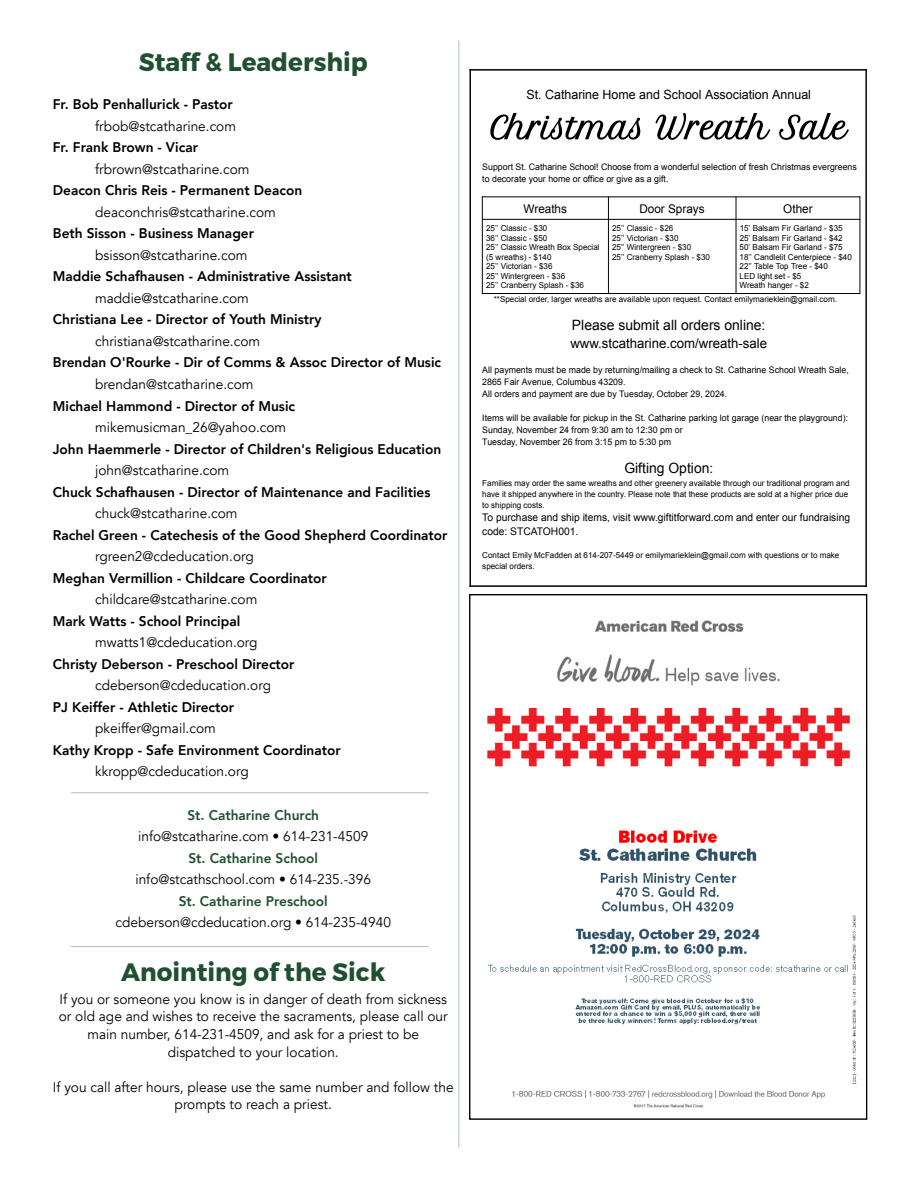
<style>
.page{position:relative;width:918px;height:1188px;background:#fff}
.page>*{position:absolute;margin:0;border:0;box-sizing:border-box;transform-origin:0 0}
.t1{font:700 25.2px "Montserrat";color:#205031}
.t2{font:14.25px "Arial";color:#000}
.t3{font:13.95px/21.6px "Avenir";color:#000;text-align:center}
.t4{font:800 13.95px "Avenir";color:#000}
.t5{font:13.5px "Arial";color:#000}
.t6{font:12.75px "Arial";color:#000}
.t7{font:12px "Arial";color:#000}
.t8{font:10.5px/13.8px "Arial";color:#000}
.t9{font:9px/11.9px "Arial";color:#000}
.t10{font:8.25px/9.4px "Arial";color:#000}
.s1{font-weight:800;color:#205031}
.s2{font-size:13.5px}
</style>
<div class="page">
<hr style="left:459px;top:41px;width:1px;height:1107px;background:#b2c1b6">
<hr style="left:71px;top:792px;width:358px;height:1px;background:#b2c1b6">
<hr style="left:71px;top:946px;width:358px;height:1px;background:#b2c1b6">
<svg style="left:490px;top:113px;width:150px;height:27px"></svg>
<svg style="left:655px;top:113px;width:115px;height:27px"></svg>
<svg style="left:779px;top:113px;width:70px;height:27px"></svg>
<hr style="left:469px;top:69px;width:2px;height:518px;background:#000">
<hr style="left:865px;top:69px;width:2px;height:518px;background:#000">
<hr style="left:470px;top:69px;width:397px;height:2px;background:#000">
<hr style="left:470px;top:585px;width:397px;height:2px;background:#000">
<hr style="left:482px;top:196px;width:1px;height:98px;background:#000">
<hr style="left:608px;top:196px;width:1px;height:98px;background:#000">
<hr style="left:736px;top:196px;width:1px;height:98px;background:#000">
<hr style="left:860px;top:196px;width:1px;height:98px;background:#000">
<hr style="left:482px;top:196px;width:378px;height:1px;background:#000">
<hr style="left:482px;top:219px;width:378px;height:1px;background:#000">
<hr style="left:482px;top:293px;width:378px;height:1px;background:#000">
<img style="left:487px;top:620px;width:370px;height:488px">
<p class="t1" style="left:139px;top:46px;width:230px">Staff &amp; Leadership</p>
<p class="t4" style="left:53px;top:93px;width:182px">Fr. Bob Penhallurick - Pastor</p>
<p class="t3" style="left:95px;top:115px;width:142px">frbob@stcatharine.com</p>
<p class="t4" style="left:53px;top:137px;width:147px">Fr. Frank Brown - Vicar</p>
<p class="t3" style="left:95px;top:158px;width:156px">frbrown@stcatharine.com</p>
<p class="t4" style="left:53px;top:180px;width:251px">Deacon Chris Reis - Permanent Deacon</p>
<p class="t3" style="left:95px;top:201px;width:182px">deaconchris@stcatharine.com</p>
<p class="t4" style="left:53px;top:223px;width:203px">Beth Sisson - Business Manager</p>
<p class="t3" style="left:95px;top:245px;width:154px">bsisson@stcatharine.com</p>
<p class="t4" style="left:53px;top:266px;width:301px">Maddie Schafhausen - Administrative Assistant</p>
<p class="t3" style="left:95px;top:288px;width:155px">maddie@stcatharine.com</p>
<p class="t4" style="left:53px;top:309px;width:270px">Christiana Lee - Director of Youth Ministry</p>
<p class="t3" style="left:95px;top:331px;width:166px">christiana@stcatharine.com</p>
<p class="t4" style="left:53px;top:352px;width:390px">Brendan O'Rourke - Dir of Comms &amp; Assoc Director of Music</p>
<p class="t3" style="left:95px;top:374px;width:160px">brendan@stcatharine.com</p>
<p class="t4" style="left:53px;top:395px;width:244px">Michael Hammond - Director of Music</p>
<p class="t3" style="left:95px;top:417px;width:193px">mikemusicman_26@yahoo.com</p>
<p class="t4" style="left:53px;top:438px;width:390px">John Haemmerle - Director of Children's Religious Education</p>
<p class="t3" style="left:95px;top:460px;width:136px">john@stcatharine.com</p>
<p class="t4" style="left:53px;top:481px;width:379px">Chuck Schafhausen - Director of Maintenance and Facilities</p>
<p class="t3" style="left:95px;top:503px;width:144px">chuck@stcatharine.com</p>
<p class="t4" style="left:53px;top:524px;width:396px">Rachel Green - Catechesis of the Good Shepherd Coordinator</p>
<p class="t3" style="left:95px;top:546px;width:160px">rgreen2@cdeducation.org</p>
<p class="t4" style="left:53px;top:567px;width:276px">Meghan Vermillion - Childcare Coordinator</p>
<p class="t3" style="left:95px;top:589px;width:164px">childcare@stcatharine.com</p>
<p class="t4" style="left:53px;top:610px;width:189px">Mark Watts - School Principal</p>
<p class="t3" style="left:95px;top:632px;width:164px">mwatts1@cdeducation.org</p>
<p class="t4" style="left:53px;top:653px;width:243px">Christy Deberson - Preschool Director</p>
<p class="t3" style="left:95px;top:675px;width:177px">cdeberson@cdeducation.org</p>
<p class="t4" style="left:53px;top:696px;width:183px">PJ Keiffer - Athletic Director</p>
<p class="t3" style="left:95px;top:718px;width:122px">pkeiffer@gmail.com</p>
<p class="t4" style="left:53px;top:739px;width:289px">Kathy Kropp - Safe Environment Coordinator</p>
<p class="t3" style="left:95px;top:761px;width:155px">kkropp@cdeducation.org</p>
<p class="t3" style="left:116px;top:804px;width:277px"><span class="s1">St. Catharine Church<br></span>info@stcatharine.com • 614-231-4509<br><span class="s1">St. Catharine School<br></span>info@stcathschool.com • 614-235.-396<br><span class="s1">St. Catharine Preschool </span>cdeberson@cdeducation.org • 614-235-4940</p>
<p class="t1" style="left:121px;top:956px;width:266px">Anointing of the Sick</p>
<p class="t3" style="left:59px;top:990px;width:390px;line-height:17.5px">If you or someone you know is in danger of death from sickness or old age and wishes to receive the sacraments, please call our main number, 614-231-4509, and ask for a priest to be dispatched to your location.</p>
<p class="t3" style="left:53px;top:1078px;width:402px;line-height:17.5px">If you call after hours, please use the same number and follow the prompts to reach a priest.</p>
<p class="t6" style="left:526px;top:86px;width:286px">St. Catharine Home and School Association Annual</p>
<p class="t9" style="left:482px;top:161px;width:376px">Support St. Catharine School! Choose from a wonderful selection of fresh Christmas evergreens to decorate your home or office or give as a gift.</p>
<p class="t7" style="left:524px;top:201px;width:45px">Wreaths</p>
<p class="t7" style="left:639px;top:201px;width:67px">Door Sprays</p>
<p class="t7" style="left:783px;top:201px;width:31px">Other</p>
<p class="t10" style="left:486px;top:224px;width:115px">25’’ Classic - $30<br>36’’ Classic - $50<br>25’’ Classic Wreath Box Special (5 wreaths) - $140<br>25’’ Victorian - $36<br>25’’ Wintergreen - $36<br>25’’ Cranberry Splash - $36</p>
<p class="t10" style="left:612px;top:224px;width:99px">25’’ Classic - $26<br>25’’ Victorian - $30<br>25’’ Wintergreen - $30<br>25’’ Cranberry Splash - $30</p>
<p class="t10" style="left:740px;top:224px;width:114px">15’ Balsam Fir Garland - $35<br>25’ Balsam Fir Garland - $42<br>50’ Balsam Fir Garland - $75<br>18’’ Candlelit Centerpiece - $40<br>22’’ Table Top Tree - $40<br>LED light set - $5<br>Wreath hanger - $2</p>
<p class="t10" style="left:494px;top:295px;width:345px">**Special order, larger wreaths are available upon request. Contact emilymarieklein@gmail.com.</p>
<p class="t2" style="left:572px;top:315px;width:195px">Please submit all orders online:</p>
<p class="t5" style="left:570px;top:334px;width:198px">www.stcatharine.com/wreath-sale</p>
<p class="t9" style="left:482px;top:364px;width:368px">All payments must be made by returning/mailing a check to St. Catharine School Wreath Sale,<br>2865 Fair Avenue, Columbus 43209.<br>All orders and payment are due by Tuesday, October 29, 2024.</p>
<p class="t9" style="left:482px;top:412px;width:367px">Items will be available for pickup in the St. Catharine parking lot garage (near the playground):<br>Sunday, November 24 from 9:30 am to 12:30 pm or<br>Tuesday, November 26 from 3:15 pm to 5:30 pm</p>
<p class="t2" style="left:624px;top:459px;width:90px">Gifting Option<span class="s2">:</span></p>
<p class="t10" style="left:482px;top:478px;width:369px;line-height:10.9px">Families may order the same wreaths and other greenery available through our traditional program and have it shipped anywhere in the country. Please note that these products are sold at a higher price due to shipping costs.</p>
<p class="t8" style="left:482px;top:511px;width:369px">To purchase and ship items, visit www.giftitforward.com and enter our fundraising code: STCATOH001.</p>
<p class="t10" style="left:482px;top:550px;width:359px;line-height:10.9px">Contact Emily McFadden at 614-207-5449 or emilymarieklein@gmail.com with questions or to make special orders.</p>
</div>
